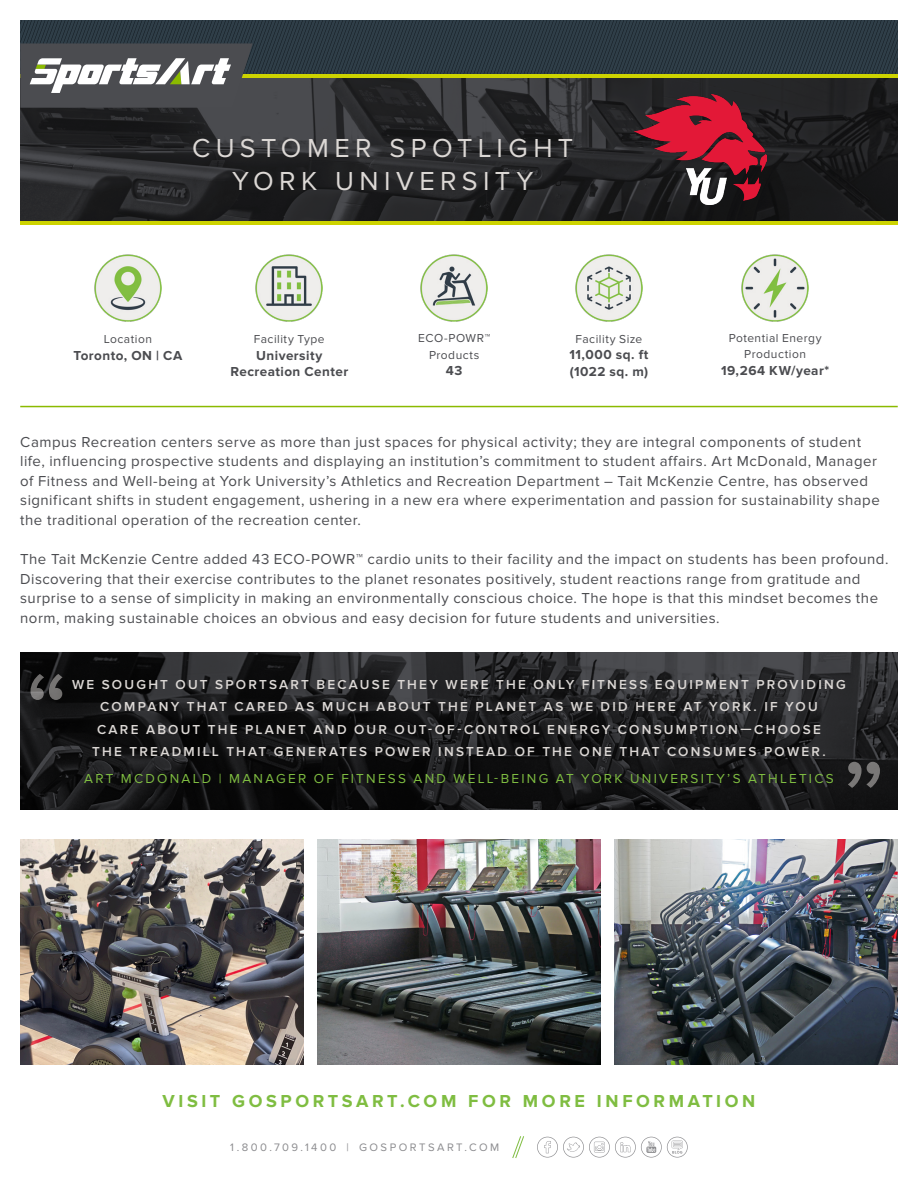
<style>
.page{position:relative;width:918px;height:1188px;background:#fff}
.page>*{position:absolute;margin:0;border:0;box-sizing:border-box;transform-origin:0 0}
.t1{font:27px/33px "Proxima Nova";letter-spacing:.2em;color:#dcd8d5;text-align:center}
.Body_Copy{font:700 18px "Proxima Nova";letter-spacing:.205em;color:#7fbd41}
.Body_Copy-2{font:15px/19.5px "Proxima Nova";letter-spacing:.03em;color:#4b4c50}
.Body_Copy-3{font:600 13.5px/22.5px "Proxima Nova";letter-spacing:.165em;color:#dcd8d5;text-align:center}
.Body_Copy-4{font:700 13.5px/16.5px "Proxima Nova";letter-spacing:.035em;color:#4b4c50;text-align:center}
.Body_Copy-5{font:13.5px "Proxima Nova";letter-spacing:.17em;color:#7fbd41}
.Body_Copy-6{font:12px/16.5px "Proxima Nova";letter-spacing:.04em;color:#4b4c50;text-align:center}
.t2{font:11.25px "Proxima Nova";letter-spacing:.22em;color:#8c8c8f}
</style>
<div class="page">
<img style="left:20px;top:108px;width:878px;height:113px">
<hr style="left:20px;top:221px;width:878px;height:4px;background:#cdd300">
<svg style="left:20px;top:20px;width:878px;height:88px;background:#3f4645"></svg>
<svg style="left:512px;top:1136px;width:12px;height:22px"></svg>
<svg style="left:537px;top:1137px;width:151px;height:21px"></svg>
<img style="left:20px;top:652px;width:878px;height:158px">
<img style="left:632px;top:95px;width:135px;height:109px">
<img style="left:20px;top:839px;width:283px;height:226px">
<img style="left:317px;top:839px;width:284px;height:226px">
<img style="left:615px;top:839px;width:283px;height:226px">
<hr style="left:20px;top:406px;width:878px;height:1px;background:#8bba00">
<img style="left:94px;top:255px;width:67px;height:67px">
<img style="left:256px;top:255px;width:67px;height:67px">
<img style="left:421px;top:255px;width:67px;height:67px">
<img style="left:576px;top:255px;width:66px;height:67px">
<img style="left:742px;top:255px;width:67px;height:67px">
<svg style="left:848px;top:762px;width:32px;height:26px"></svg>
<svg style="left:31px;top:674px;width:32px;height:26px"></svg>
<p class="t1" style="left:192px;top:132px;width:383px">CUSTOMER SPOTLIGHT<br>YORK UNIVERSITY</p>
<p class="Body_Copy-6" style="left:104px;top:331px;width:50px">Location</p>
<p class="Body_Copy-4" style="left:73px;top:347px;width:110px">Toronto, ON | CA</p>
<p class="Body_Copy-6" style="left:254px;top:331px;width:72px">Facility Type</p>
<p class="Body_Copy-4" style="left:230px;top:347px;width:119px">University<br>Recreation Center</p>
<p class="Body_Copy-6" style="left:418px;top:330px;width:73px">ECO-POWR™<br>Products</p>
<p class="Body_Copy-4" style="left:446px;top:363px;width:18px">43</p>
<p class="Body_Copy-6" style="left:576px;top:331px;width:68px">Facility Size</p>
<p class="Body_Copy-4" style="left:570px;top:347px;width:80px;text-align:left">11,000 sq. ft (1022 sq. m)</p>
<p class="Body_Copy-6" style="left:729px;top:330px;width:94px">Potential Energy<br>Production</p>
<p class="Body_Copy-4" style="left:721px;top:362px;width:110px">19,264 KW/year*</p>
<p class="Body_Copy-2" style="left:20px;top:432px;width:861px">Campus Recreation centers serve as more than just spaces for physical activity; they are integral components of student life, influencing prospective students and displaying an institution’s commitment to student affairs. Art McDonald, Manager of Fitness and Well-being at York University’s Athletics and Recreation Department – Tait McKenzie Centre, has observed significant shifts in student engagement, ushering in a new era where experimentation and passion for sustainability shape the traditional operation of the recreation center.</p>
<p class="Body_Copy-2" style="left:20px;top:550px;width:870px">The Tait McKenzie Centre added 43 ECO-POWR™ cardio units to their facility and the impact on students has been profound.<br>Discovering that their exercise contributes to the planet resonates positively, student reactions range from gratitude and surprise to a sense of simplicity in making an environmentally conscious choice. The hope is that this mindset becomes the norm, making sustainable choices an obvious and easy decision for future students and universities.</p>
<p class="Body_Copy-3" style="left:72px;top:673px;width:775px">WE SOUGHT OUT SPORTSART BECAUSE THEY WERE THE ONLY FITNESS EQUIPMENT PROVIDING COMPANY THAT CARED AS MUCH ABOUT THE PLANET AS WE DID HERE AT YORK. IF YOU<br>CARE ABOUT THE PLANET AND OUR OUT-OF-CONTROL ENERGY CONSUMPTION—CHOOSE<br>THE TREADMILL THAT GENERATES POWER INSTEAD OF THE ONE THAT CONSUMES POWER.</p>
<p class="Body_Copy-5" style="left:84px;top:771px;width:751px">ART MCDONALD | MANAGER OF FITNESS AND WELL-BEING AT YORK UNIVERSITY’S ATHLETICS</p>
<p class="Body_Copy" style="left:163px;top:1090px;width:594px">VISIT GOSPORTSART.COM FOR MORE INFORMATION</p>
<p class="t2" style="left:230px;top:1141px;width:271px">1.800.709.1400 | GOSPORTSART.COM</p>
</div>
